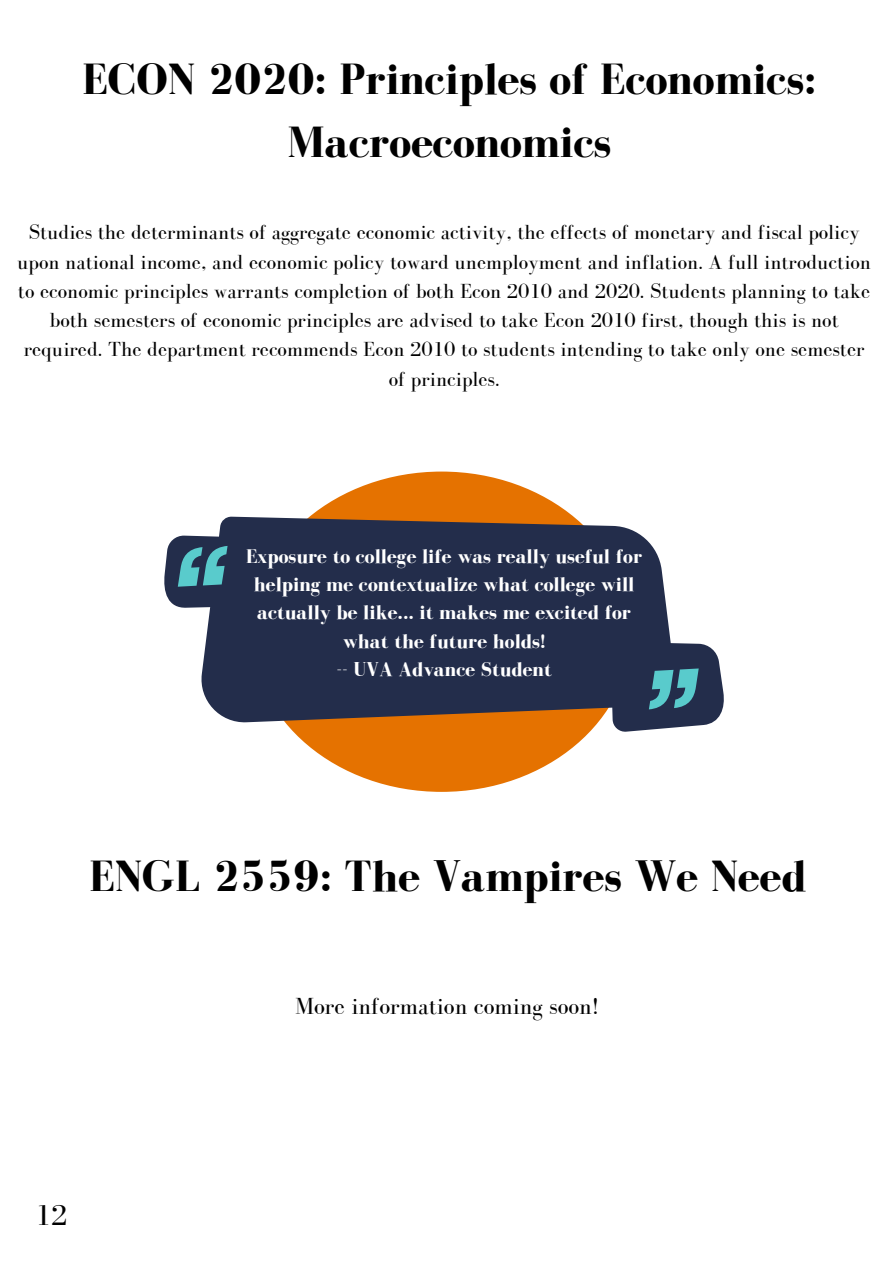
<style>
.page{position:relative;width:894px;height:1264px;background:#fff}
.page>*{position:absolute;margin:0;border:0;box-sizing:border-box;transform-origin:0 0}
.t1{font:700 45px/63px "Bodoni FLF";color:#000;text-align:center}
.t2{font:30px "Bodoni FLF";color:#000}
.t3{font:24px "Bodoni FLF";color:#000}
.t4{font:21px/29.2px "Bodoni FLF";color:#000;text-align:center}
.t5{font:700 20.25px/28.2px "Bodoni FLF";color:#fff;text-align:center}
</style>
<div class="page">
<div style="left:252px;top:471px;width:379px;height:320px;background:#e57200;border-radius:50%"></div>
<svg style="left:164px;top:516px;width:560px;height:216px"></svg>
<svg style="left:178px;top:546px;width:520px;height:163px;background:#34405b"></svg>
<h1 class="t1" style="left:82px;top:47px;width:735px">ECON 2020: Principles of Economics:<br>Macroeconomics</h1>
<p class="t4" style="left:17px;top:217px;width:855px">Studies the determinants of aggregate economic activity, the effects of monetary and fiscal policy upon national income, and economic policy toward unemployment and inflation. A full introduction to economic principles warrants completion of both Econ 2010 and 2020. Students planning to take both semesters of economic principles are advised to take Econ 2010 first, though this is not required. The department recommends Econ 2010 to students intending to take only one semester of principles.</p>
<p class="t5" style="left:246px;top:542px;width:397px">Exposure to college life was really useful for helping me contextualize what college will actually be like... it makes me excited for what the future holds!</p>
<p class="t5" style="left:336px;top:654px;width:217px">-- UVA Advance Student</p>
<p class="t1" style="left:89px;top:843px;width:718px">ENGL 2559: The Vampires We Need</p>
<h2 class="t2" style="left:35px;top:1198px;width:34px">12</h2>
<h1 class="t3" style="left:295px;top:992px;width:305px">More information coming soon!</h1>
</div>
